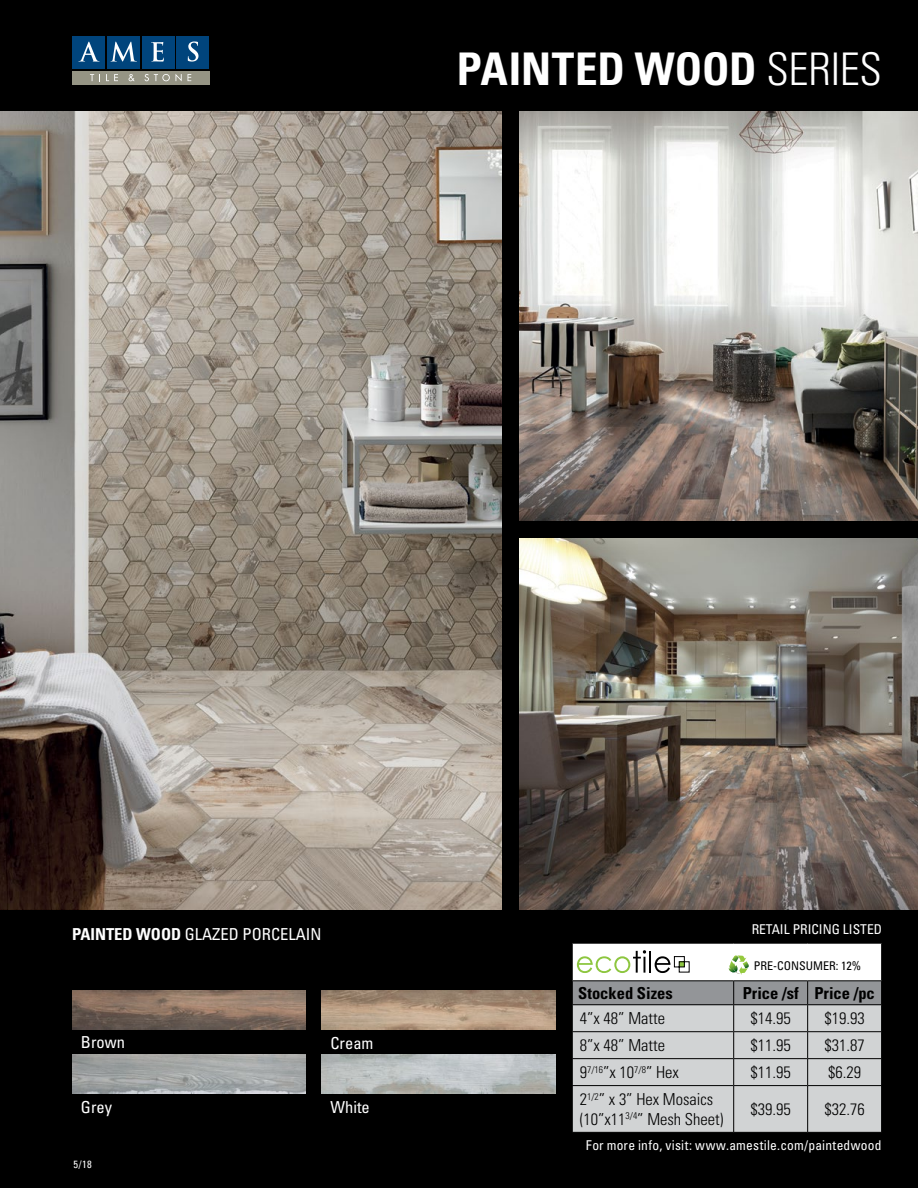
<style>
.page{position:relative;width:918px;height:1188px;background:#000}
.page>*{position:absolute;margin:0;border:0;box-sizing:border-box;transform-origin:0 0}
.t1{font:700 condensed 45px "Univers LT Std";color:#fff}
.t2{font:300 condensed 16.5px/19.8px "Univers LT Std";color:#000}
.t3{font:condensed 16.5px "Univers LT Std";color:#fff}
.t4{font:700 condensed 16.5px "Univers LT Std";color:#000}
.t5{font:condensed 13.5px "Univers LT Std";letter-spacing:.015em;color:#fff}
.t6{font:condensed 12px "Univers LT Std";color:#000}
.t7{font:condensed 10.5px "Univers LT Std";color:#fff}
.s1{font-weight:300}
.s2{font-weight:700}
</style>
<div class="page">
<div style="left:72px;top:71px;width:137px;height:14px;background:#959484"></div>
<div style="left:142px;top:36px;width:32px;height:33px;background:#00447c"></div>
<div style="left:107px;top:36px;width:33px;height:33px;background:#00447c"></div>
<div style="left:72px;top:36px;width:33px;height:33px;background:#00447c"></div>
<div style="left:177px;top:36px;width:32px;height:33px;background:#00447c"></div>
<svg style="left:90px;top:74px;width:10px;height:7px"></svg>
<svg style="left:106px;top:74px;width:12px;height:7px"></svg>
<svg style="left:129px;top:74px;width:6px;height:7px"></svg>
<svg style="left:145px;top:74px;width:25px;height:7px"></svg>
<svg style="left:176px;top:74px;width:6px;height:7px"></svg>
<svg style="left:188px;top:74px;width:3px;height:7px"></svg>
<svg style="left:78px;top:42px;width:22px;height:20px"></svg>
<svg style="left:111px;top:42px;width:26px;height:20px"></svg>
<svg style="left:151px;top:42px;width:13px;height:20px"></svg>
<svg style="left:188px;top:41px;width:10px;height:21px"></svg>
<div style="left:572px;top:943px;width:310px;height:38px;background:#fff"></div>
<hr style="left:572px;top:943px;width:162px;height:1px;background:#000">
<hr style="left:572px;top:944px;width:1px;height:36px;background:#000">
<hr style="left:734px;top:943px;width:74px;height:1px;background:#000">
<hr style="left:808px;top:943px;width:74px;height:1px;background:#000">
<hr style="left:881px;top:944px;width:1px;height:36px;background:#000">
<hr style="left:572px;top:980px;width:162px;height:1px;background:#000">
<hr style="left:734px;top:980px;width:74px;height:1px;background:#000">
<hr style="left:808px;top:980px;width:74px;height:1px;background:#000">
<svg style="left:572px;top:981px;width:310px;height:151px;background:#bfc1c2"></svg>
<hr style="left:808px;top:1085px;width:74px;height:1px;background:#000">
<svg style="left:577px;top:950px;width:69px;height:23px"></svg>
<hr style="left:649px;top:951px;width:2px;height:22px;background:#000">
<svg style="left:655px;top:956px;width:35px;height:17px"></svg>
<svg style="left:728px;top:955px;width:21px;height:20px"></svg>
<img style="left:0;top:112px;width:502px;height:798px">
<img style="left:520px;top:539px;width:398px;height:371px">
<img style="left:520px;top:112px;width:398px;height:409px">
<img style="left:72px;top:991px;width:234px;height:39px">
<img style="left:321px;top:991px;width:234px;height:39px">
<img style="left:72px;top:1054px;width:234px;height:39px">
<img style="left:321px;top:1054px;width:234px;height:39px">
<h1 class="t1" style="left:457px;top:41px;width:427px">PAINTED WOOD <span class="s1">SERIES</span></h1>
<p class="t3" style="left:72px;top:924px;width:251px"><span class="s2">PAINTED WOOD</span> GLAZED PORCELAIN</p>
<p class="t5" style="left:752px;top:921px;width:132px">RETAIL PRICING LISTED</p>
<p class="t6" style="left:754px;top:958px;width:109px">PRE-CONSUMER: 12%</p>
<p class="t3" style="left:81px;top:1032px;width:45px">Brown</p>
<p class="t3" style="left:81px;top:1097px;width:33px">Grey</p>
<p class="t3" style="left:330px;top:1032px;width:45px">Cream</p>
<p class="t3" style="left:330px;top:1097px;width:41px">White</p>
<p class="t4" style="left:578px;top:983px;width:96px">Stocked Sizes</p>
<p class="t4" style="left:743px;top:983px;width:134px">Price /sf Price /pc</p>
<p class="t2" style="left:580px;top:1009px;width:87px">4”x 48” Matte</p>
<p class="t2" style="left:751px;top:1009px;width:42px">$14.95</p>
<p class="t2" style="left:825px;top:1009px;width:42px">$19.93</p>
<p class="t2" style="left:580px;top:1035px;width:87px">8”x 48” Matte</p>
<p class="t2" style="left:751px;top:1035px;width:42px">$11.95</p>
<p class="t2" style="left:825px;top:1035px;width:42px">$31.87</p>
<p class="t2" style="left:580px;top:1062px;width:101px">9<sup>7/16</sup>”x 10<sup>7/8</sup>” Hex</p>
<p class="t2" style="left:751px;top:1062px;width:42px">$11.95</p>
<p class="t2" style="left:828px;top:1062px;width:34px">$6.29</p>
<p class="t2" style="left:580px;top:1089px;width:145px">2<sup>1/2</sup>” x 3” Hex Mosaics (10”x11<sup>3/4</sup>” Mesh Sheet)</p>
<p class="t2" style="left:751px;top:1099px;width:42px">$39.95</p>
<p class="t2" style="left:825px;top:1099px;width:42px">$32.76</p>
<p class="t5" style="left:586px;top:1136px;width:297px">For more info, visit: www.amestile.com/paintedwood</p>
<p class="t7" style="left:74px;top:1157px;width:20px">5/18</p>
</div>
